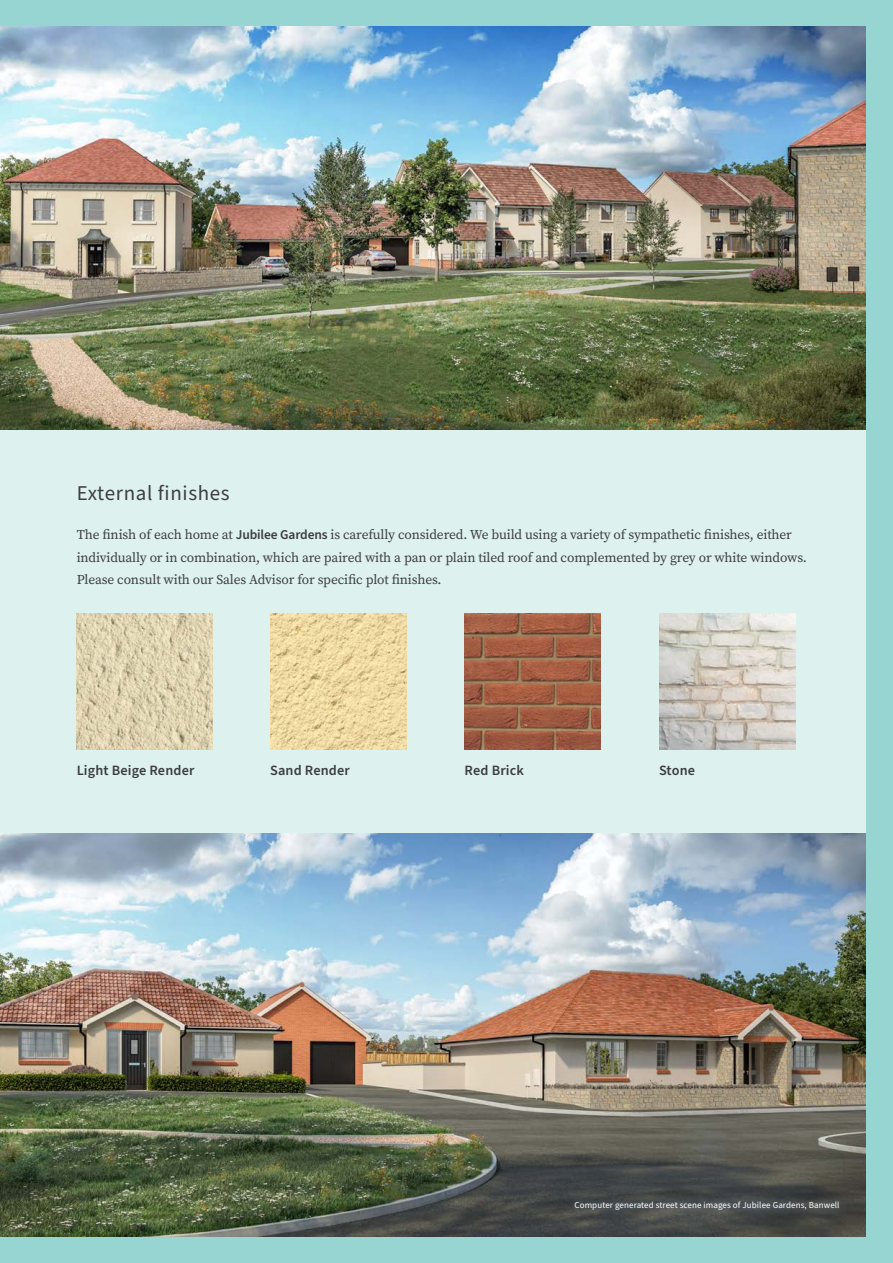
<style>
.page{position:relative;width:893px;height:1263px;background:#96d5d2}
.page>*{position:absolute;margin:0;border:0;box-sizing:border-box;transform-origin:0 0}
.INTRO{font:21px "Source Sans Pro";letter-spacing:.03em;color:#3e3e3f}
.t1{font:600 14.25px "Source Sans Pro";letter-spacing:.01em;color:#3e3e3f}
.Serif_copy{font:13.5px/22.5px "Source Serif Pro";letter-spacing:-.01em;color:#3e3e3f}
.t2{font:9px "Source Sans Pro";letter-spacing:.01em;color:#fff}
.s1{font-family:"Source Sans Pro";font-weight:600}
</style>
<div class="page">
<div style="left:0;top:27px;width:866px;height:1209px;background:#ddf1ef"></div>
<img style="left:0;top:833px;width:866px;height:403px">
<img style="left:0;top:27px;width:866px;height:403px">
<div style="left:566px;top:1194px;width:282px;height:25px;background:#b6cfe3;opacity:.75"></div>
<img style="left:77px;top:613px;width:136px;height:136px">
<img style="left:271px;top:613px;width:136px;height:136px">
<img style="left:465px;top:613px;width:136px;height:136px">
<img style="left:659px;top:613px;width:136px;height:136px">
<p class="INTRO" style="left:77px;top:479px;width:154px">External finishes</p>
<p class="Serif_copy" style="left:77px;top:523px;width:732px">The finish of each home at <span class="s1">Jubilee Gardens</span> is carefully considered. We build using a variety of sympathetic finishes, either individually or in combination, which are paired with a pan or plain tiled roof and complemented by grey or white windows.<br>Please consult with our Sales Advisor for specific plot finishes.</p>
<p class="t1" style="left:77px;top:760px;width:119px">Light Beige Render</p>
<p class="t1" style="left:270px;top:760px;width:81px">Sand Render</p>
<p class="t1" style="left:465px;top:760px;width:61px">Red Brick</p>
<p class="t1" style="left:659px;top:760px;width:37px">Stone</p>
<p class="t2" style="left:575px;top:1199px;width:267px">Computer generated street scene images of Jubilee Gardens, Banwell</p>
</div>
